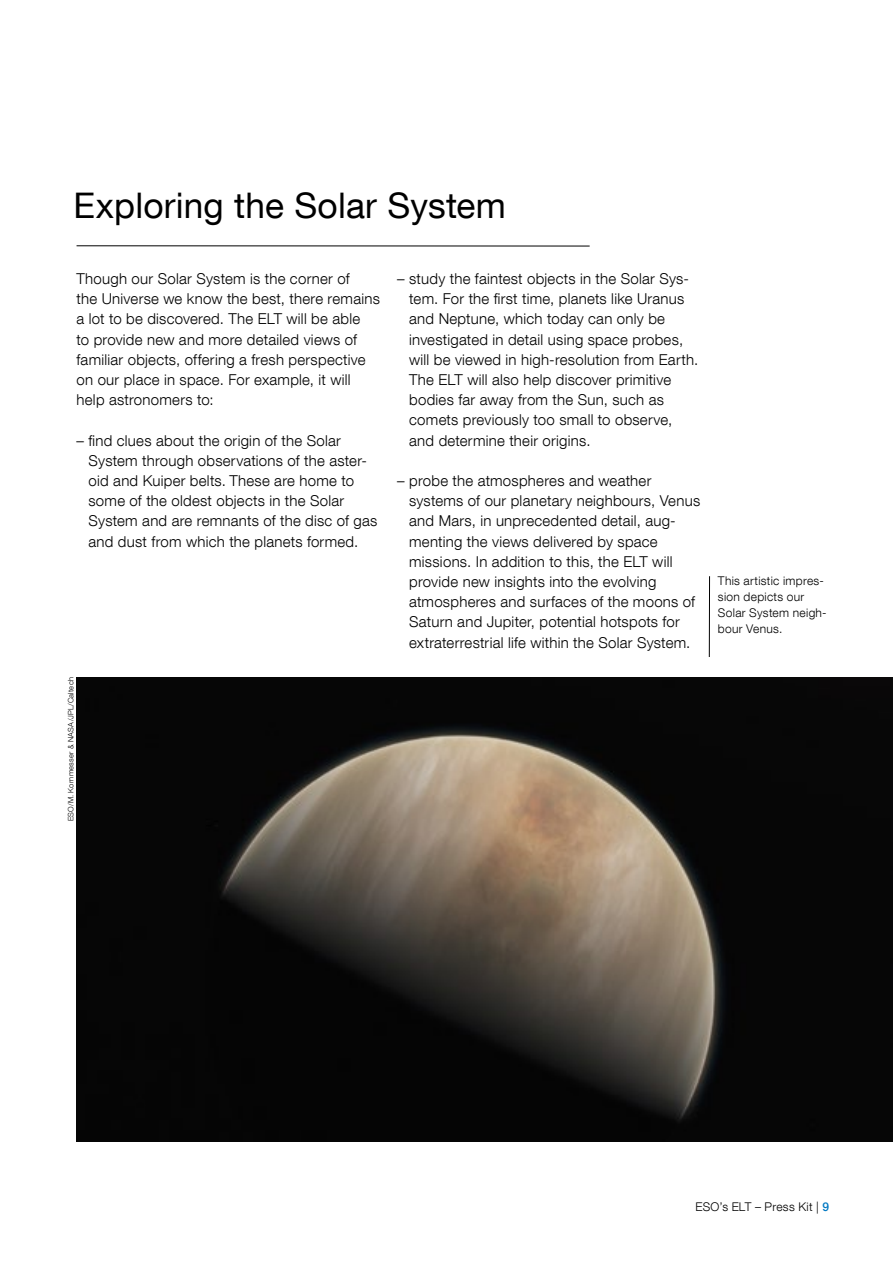
<style>
.page{position:relative;width:893px;height:1263px;background:#fff}
.page>*{position:absolute;margin:0;border:0;box-sizing:border-box;transform-origin:0 0}
.chapter_title{font:35.25px "Helvetica Neue LT Com";letter-spacing:.005em;color:#000}
._45_10pt{font:300 15px/20.2px "Helvetica Neue LT Com";letter-spacing:.015em;color:#000}
._45_8pt{font:300 12px/16.2px "Helvetica Neue LT Com";letter-spacing:.025em;color:#000}
._45_9pt{font:300 12px "Helvetica Neue LT Com";letter-spacing:.02em;color:#000}
.Photo_credits{font:300 7.5px "Helvetica Neue LT Com";letter-spacing:.035em;color:#000}
.s1{font-weight:500;color:#0078c2}
</style>
<div class="page">
<hr style="left:77px;top:246px;width:513px;height:1px;background:#000">
<hr style="left:709px;top:576px;width:1px;height:81px;background:#000">
<img style="left:77px;top:677px;width:816px;height:465px">
<p class="chapter_title" style="left:74px;top:183px;width:434px">Exploring the Solar System</p>
<p class="_45_10pt" style="left:77px;top:268px;width:305px">Though our Solar System is the corner of<br>the Universe we know the best, there remains a lot to be discovered. The ELT will be able<br>to provide new and more detailed views of familiar objects, offering a fresh perspective on our place in space. For example, it will help astronomers to:</p>
<p class="_45_10pt" style="left:89px;top:430px;width:290px;text-indent:-12px">– find clues about the origin of the Solar System through observations of the aster&shy;oid and Kuiper belts. These are home to some of the oldest objects in the Solar System and are remnants of the disc of gas and dust from which the planets formed.</p>
<p class="Photo_credits" style="left:66px;top:821px;width:145px;rotate:-90deg">ESO/M. Kornmesser &amp; NASA/JPL/Caltech</p>
<p class="_45_10pt" style="left:409px;top:268px;width:290px;text-indent:-12px">– study the faintest objects in the Solar Sys&shy;tem. For the first time, planets like Uranus and Neptune, which today can only be investigated in detail using space probes, will be viewed in high-resolution from Earth.<br>The ELT will also help discover primitive bodies far away from the Sun, such as comets previously too small to observe, and determine their origins.</p>
<p class="_45_10pt" style="left:409px;top:470px;width:293px;text-indent:-12px">– probe the atmospheres and weather systems of our planetary neighbours, Venus and Mars, in unprecedented detail, aug&shy;menting the views delivered by space missions. In addition to this, the ELT will provide new insights into the evolving atmospheres and surfaces of the moons of Saturn and Jupiter, potential hotspots for extraterrestrial life within the Solar System.</p>
<p class="_45_8pt" style="left:718px;top:572px;width:110px">This artistic impres&shy;sion depicts our<br>Solar System neigh&shy;bour Venus.</p>
<p class="_45_9pt" style="left:695px;top:1199px;width:135px">ESO’s ELT – Press Kit | <span class="s1">9</span></p>
</div>
